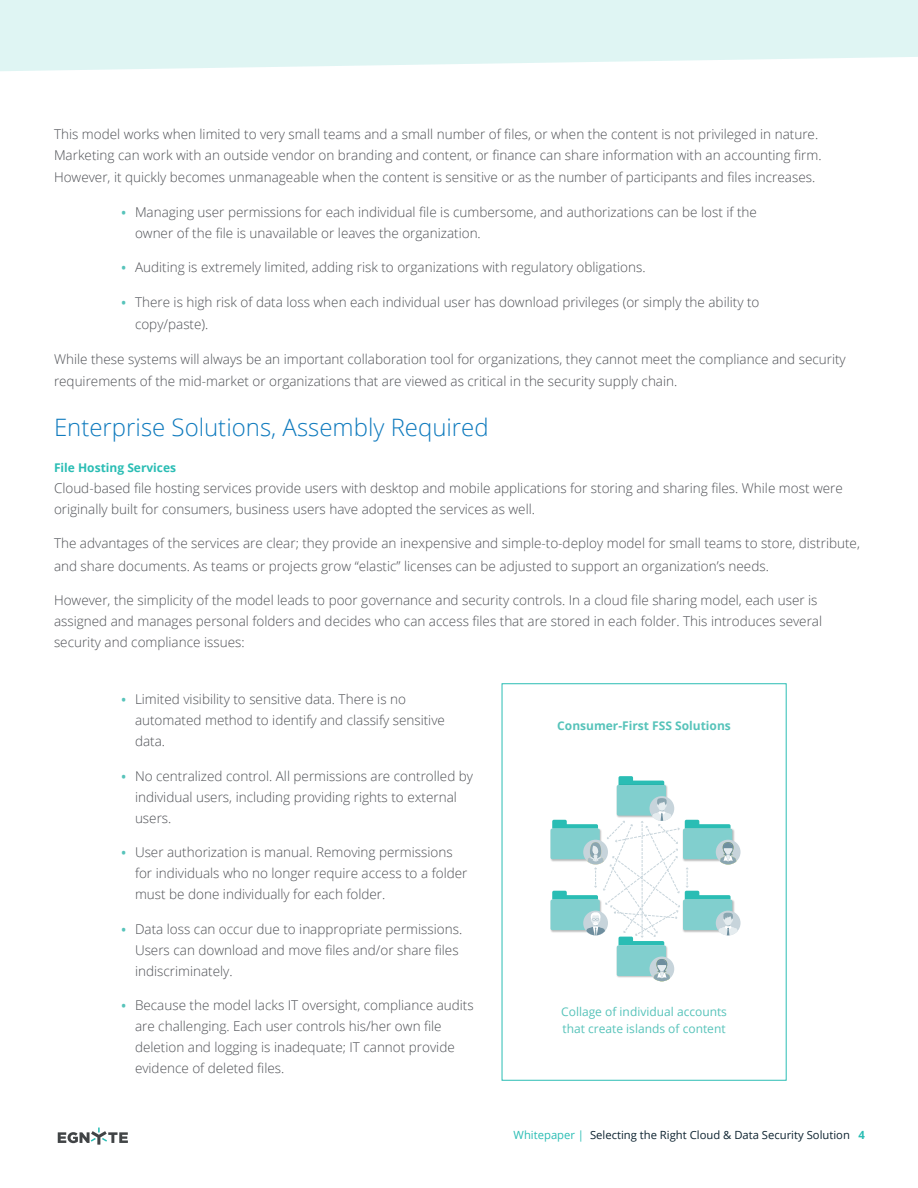
<style>
.page{position:relative;width:918px;height:1188px;background:#fff}
.page>*{position:absolute;margin:0;border:0;box-sizing:border-box;transform-origin:0 0}
.BODY_TEXT_-_NUMBERS{font:300 24px "Open Sans";color:#107bbe}
.BODY_TEXT_-_NUMBERS-2{font:300 13.5px/21px "Open Sans";color:#4d4f54}
.body_text{font:12px/16.5px "Open Sans";color:#57c3ba}
.body_text-2{font:700 12px "Open Sans";color:#57c3ba}
.BODY_TEXT_-_NUMBERS-3{font:700 12px "Open Sans";color:#2abdb4}
.t1{font:11.25px "Open Sans";color:#0e2431}
.s1{font-weight:700;font-size:12px;color:#57c3ba}
.s2{color:#2abdb4}
.s3{font-weight:700;color:#2abdb4}
</style>
<div class="page">
<svg style="left:58px;top:1128px;width:70px;height:17px"></svg>
<div style="left:716px;top:840px;width:24px;height:24px;background:#c7d4db;border-radius:50%"></div>
<div style="left:716px;top:911px;width:24px;height:24px;background:#c7d4db;border-radius:50%"></div>
<svg style="left:550px;top:776px;width:188px;height:205px"></svg>
<svg style="left:0;top:0;width:918px;height:71px;background:#e2f5f4"></svg>
<p class="BODY_TEXT_-_NUMBERS-2" style="left:54px;top:123px;width:769px">This model works when limited to very small teams and a small number of files, or when the content is not privileged in nature.<br>Marketing can work with an outside vendor on branding and content, or finance can share information with an accounting firm.</p>
<p class="BODY_TEXT_-_NUMBERS-2" style="left:54px;top:167px;width:763px">However, it quickly becomes unmanageable when the content is sensitive or as the number of participants and files increases.</p>
<p class="BODY_TEXT_-_NUMBERS-2" style="left:135px;top:201px;width:623px;text-indent:-14px"><span class="s1">•</span> Managing user permissions for each individual file is cumbersome, and authorizations can be lost if the owner of the file is unavailable or leaves the organization.</p>
<p class="BODY_TEXT_-_NUMBERS-2" style="left:122px;top:257px;width:526px"><span class="s1">•</span> Auditing is extremely limited, adding risk to organizations with regulatory obligations.</p>
<p class="BODY_TEXT_-_NUMBERS-2" style="left:135px;top:290px;width:626px;line-height:22.5px;text-indent:-14px"><span class="s1">•</span> There is high risk of data loss when each individual user has download privileges (or simply the ability to copy/paste).</p>
<p class="BODY_TEXT_-_NUMBERS-2" style="left:54px;top:347px;width:793px;line-height:22.5px">While these systems will always be an important collaboration tool for organizations, they cannot meet the compliance and security requirements of the mid-market or organizations that are viewed as critical in the security supply chain.</p>
<p class="BODY_TEXT_-_NUMBERS" style="left:54px;top:411px;width:436px">Enterprise Solutions, Assembly Required</p>
<p class="BODY_TEXT_-_NUMBERS-3" style="left:54px;top:459px;width:124px">File Hosting Services</p>
<p class="BODY_TEXT_-_NUMBERS-2" style="left:54px;top:477px;width:790px">Cloud-based file hosting services provide users with desktop and mobile applications for storing and sharing files. While most were originally built for consumers, business users have adopted the services as well.</p>
<p class="BODY_TEXT_-_NUMBERS-2" style="left:54px;top:532px;width:807px;line-height:22.5px">The advantages of the services are clear; they provide an inexpensive and simple-to-deploy model for small teams to store, distribute, and share documents. As teams or projects grow “elastic” licenses can be adjusted to support an organization’s needs.</p>
<p class="BODY_TEXT_-_NUMBERS-2" style="left:54px;top:590px;width:770px">However, the simplicity of the model leads to poor governance and security controls. In a cloud file sharing model, each user is assigned and manages personal folders and decides who can access files that are stored in each folder. This introduces several security and compliance issues:</p>
<p class="BODY_TEXT_-_NUMBERS-2" style="left:135px;top:689px;width:311px;text-indent:-14px"><span class="s1">•</span> Limited visibility to sensitive data. There is no automated method to identify and classify sensitive data.</p>
<p class="BODY_TEXT_-_NUMBERS-2" style="left:135px;top:765px;width:340px;text-indent:-14px"><span class="s1">•</span> No centralized control. All permissions are controlled by individual users, including providing rights to external users.</p>
<p class="BODY_TEXT_-_NUMBERS-2" style="left:135px;top:842px;width:334px;text-indent:-14px"><span class="s1">•</span> User authorization is manual. Removing permissions for individuals who no longer require access to a folder must be done individually for each folder.</p>
<p class="BODY_TEXT_-_NUMBERS-2" style="left:135px;top:918px;width:329px;text-indent:-14px"><span class="s1">•</span> Data loss can occur due to inappropriate permissions.<br>Users can download and move files and/or share files indiscriminately.</p>
<p class="BODY_TEXT_-_NUMBERS-2" style="left:135px;top:995px;width:340px;text-indent:-14px"><span class="s1">•</span> Because the model lacks IT oversight, compliance audits are challenging. Each user controls his/her own file deletion and logging is inadequate; IT cannot provide evidence of deleted files.</p>
<p class="body_text-2" style="left:557px;top:717px;width:175px">Consumer-First FSS Solutions</p>
<p class="body_text" style="left:561px;top:1003px;width:167px">Collage of individual accounts that create islands of content</p>
<p class="t1" style="left:514px;top:1127px;width:353px"><span class="s2">Whitepaper |</span> Selecting the Right Cloud &amp; Data Security Solution <span class="s3">4</span></p>
</div>
